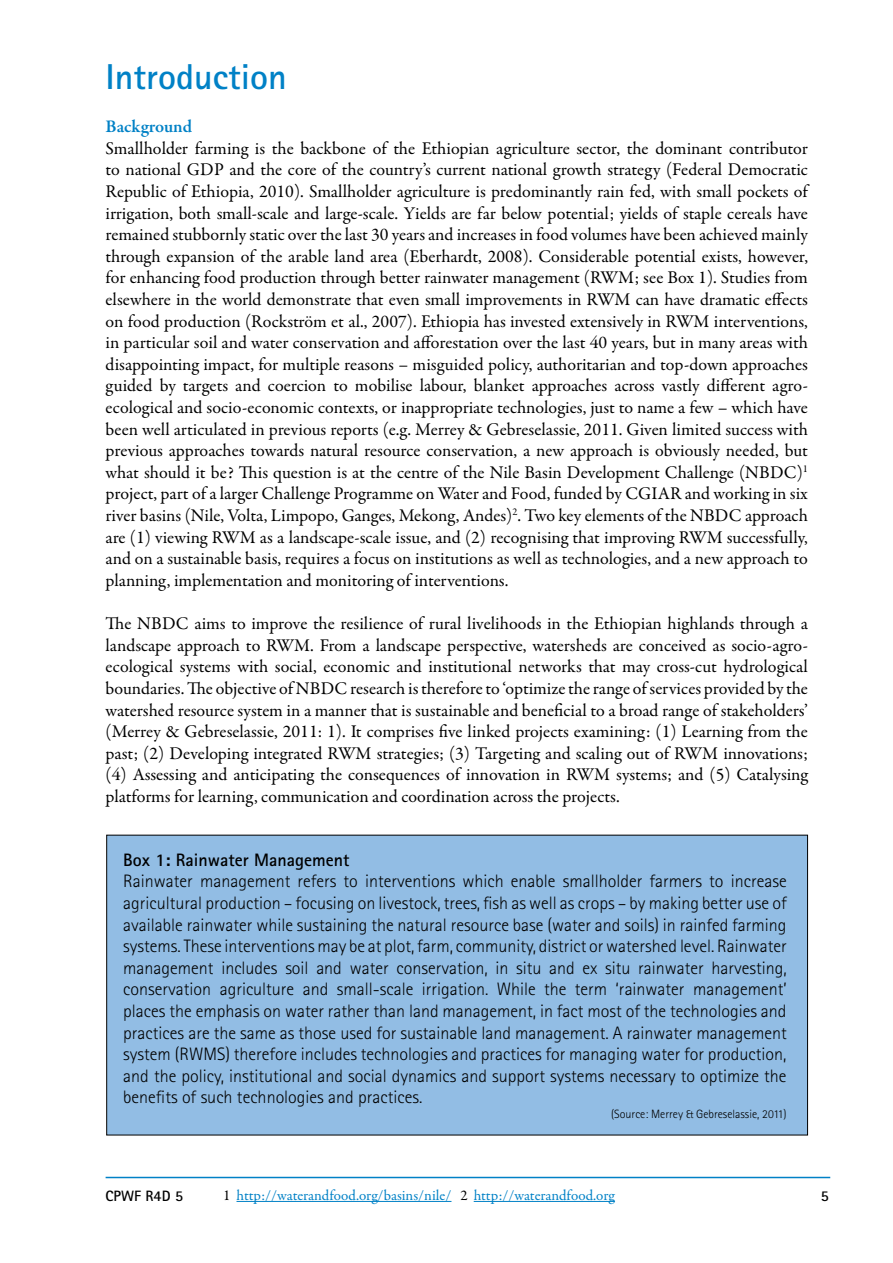
<style>
.page{position:relative;width:893px;height:1263px;background:#fff}
.page>*{position:absolute;margin:0;border:0;box-sizing:border-box;transform-origin:0 0}
.t1{font:700 36px "Rotis Sans Serif Pro";color:#0081c6}
.t2{font:18px/21.6px "Garamond Premr Pro";letter-spacing:-.005em;color:#000;text-align:justify}
.t3{font:300 18px/21.6px "Rotis Sans Serif Pro";color:#000;text-align:justify}
.t4{font:700 18px "Rotis Sans Serif Pro";color:#000}
.t5{font:600 18px "Garamond Premr Pro";color:#0081c6}
.t6{font:15px "Garamond Premr Pro";letter-spacing:-.005em;color:#0081c6}
.t7{font:700 15px "Rotis Sans Serif Pro";color:#000}
.t8{font:300 12px "Rotis Sans Serif Pro";color:#000}
.s1{color:#000}
</style>
<div class="page">
<hr style="left:106px;top:1177px;width:724px;height:1px;background:#0081c6">
<div style="left:107px;top:835px;width:700px;height:300px;background:#92bde4"></div>
<hr style="left:236px;top:1201px;width:215px;height:1px;background:#0081c6">
<hr style="left:474px;top:1201px;width:141px;height:1px;background:#0081c6">
<h1 class="t1" style="left:106px;top:54px;width:183px">Introduction</h1>
<p class="t5" style="left:106px;top:116px;width:88px">Background</p>
<p class="t2" style="left:106px;top:138px;width:704px">Smallholder farming is the backbone of the Ethiopian agriculture sector, the dominant contributor to national GDP and the core of the country’s current national growth strategy (Federal Democratic Republic of Ethiopia, 2010). Smallholder agriculture is predominantly rain fed, with small pockets of irrigation, both small-scale and large-scale. Yields are far below potential; yields of staple cereals have remained stubbornly static over the last 30 years and increases in food volumes have been achieved mainly through expansion of the arable land area (Eberhardt, 2008). Considerable potential exists, however, for enhancing food production through better rainwater management (RWM; see Box 1). Studies from elsewhere in the world demonstrate that even small improvements in RWM can have dramatic effects on food production (Rockström et al., 2007). Ethiopia has invested extensively in RWM interventions, in particular soil and water conservation and afforestation over the last 40 years, but in many areas with disappointing impact, for multiple reasons – misguided policy, authoritarian and top-down approaches guided by targets and coercion to mobilise labour, blanket approaches across vastly different agro&shy;ecological and socio-economic contexts, or inappropriate technologies, just to name a few – which have been well articulated in previous reports (e.g. Merrey &amp; Gebreselassie, 2011. Given limited success with previous approaches towards natural resource conservation, a new approach is obviously needed, but what should it be? This question is at the centre of the Nile Basin Development Challenge (NBDC)<sup>1 </sup>project, part of a larger Challenge Programme on Water and Food, funded by CGIAR and working in six river basins (Nile, Volta, Limpopo, Ganges, Mekong, Andes)<sup>2</sup>. Two key elements of the NBDC approach are (1) viewing RWM as a landscape-scale issue, and (2) recognising that improving RWM successfully, and on a sustainable basis, requires a focus on institutions as well as technologies, and a new approach to planning, implementation and monitoring of interventions.</p>
<p class="t2" style="left:106px;top:613px;width:704px">The NBDC aims to improve the resilience of rural livelihoods in the Ethiopian highlands through a landscape approach to RWM. From a landscape perspective, watersheds are conceived as socio-agro&shy;ecological systems with social, economic and institutional networks that may cross-cut hydrological boundaries. The objective of NBDC research is therefore to ‘optimize the range of services provided by the watershed resource system in a manner that is sustainable and beneficial to a broad range of stakeholders’ (Merrey &amp; Gebreselassie, 2011: 1). It comprises five linked projects examining: (1) Learning from the past; (2) Developing integrated RWM strategies; (3) Targeting and scaling out of RWM innovations; (4) Assessing and anticipating the consequences of innovation in RWM systems; and (5) Catalysing platforms for learning, communication and coordination across the projects.</p>
<p class="t4" style="left:123px;top:848px;width:228px">Box 1: Rainwater Management</p>
<p class="t3" style="left:123px;top:871px;width:665px">Rainwater management refers to interventions which enable smallholder farmers to increase agricultural production – focusing on livestock, trees, fish as well as crops – by making better use of available rainwater while sustaining the natural resource base (water and soils) in rainfed farming systems. These interventions may be at plot, farm, community, district or watershed level. Rainwater management includes soil and water conservation, in situ and ex situ rainwater harvesting, conservation agriculture and small-scale irrigation. While the term ‘rainwater management’ places the emphasis on water rather than land management, in fact most of the technologies and practices are the same as those used for sustainable land management. A rainwater management system (RWMS) therefore includes technologies and practices for managing water for production, and the policy, institutional and social dynamics and support systems necessary to optimize the benefits of such technologies and practices.</p>
<p class="t8" style="left:611px;top:1107px;width:177px">(Source: Merrey &amp; Gebreselassie, 2011)</p>
<p class="t7" style="left:106px;top:1187px;width:79px">CPWF R4D 5</p>
<p class="t6" style="left:223px;top:1186px;width:393px"><span class="s1">1</span> http://waterandfood.org/basins/nile/ <span class="s1">2</span> http://waterandfood.org</p>
<p class="t7" style="left:821px;top:1187px;width:10px">5</p>
</div>
